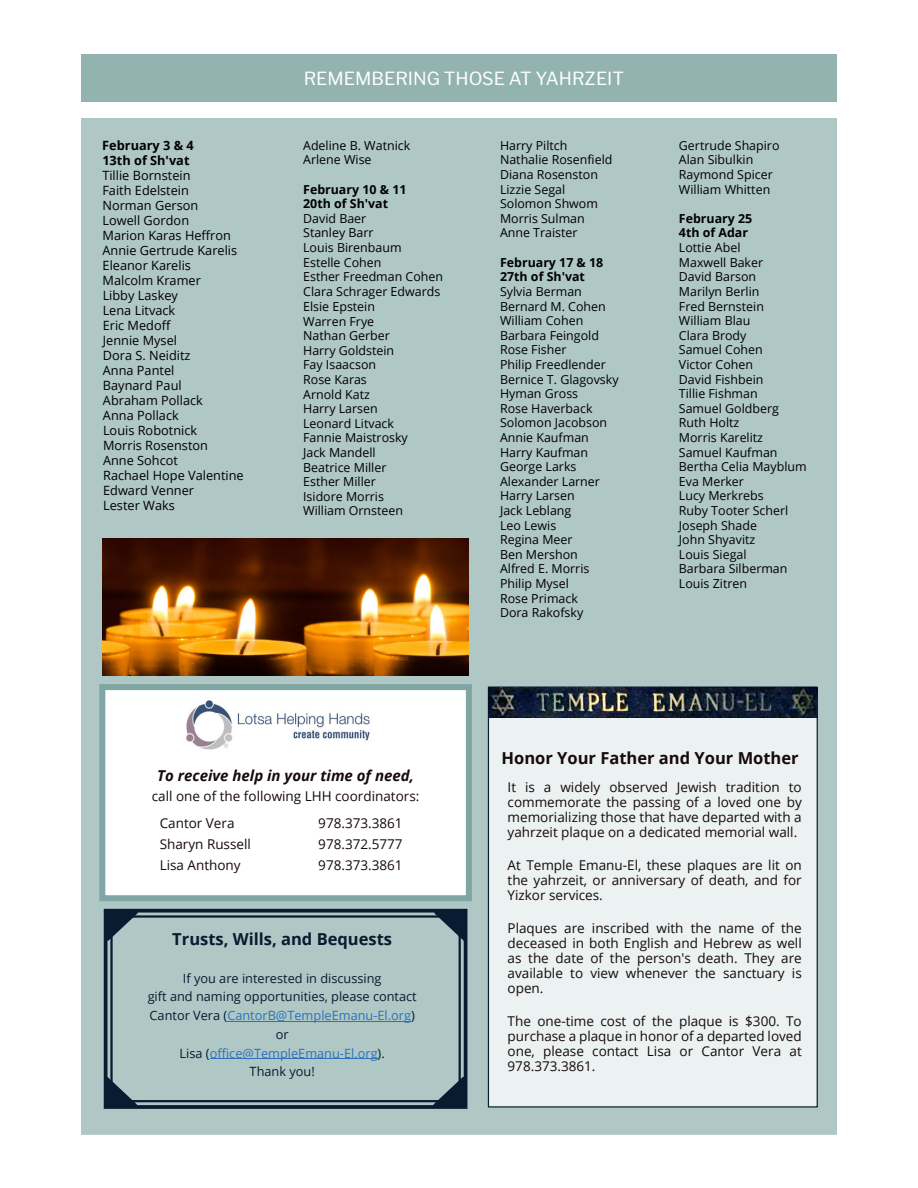
<style>
.page{position:relative;width:918px;height:1188px;background:#fff}
.page>*{position:absolute;margin:0;border:0;box-sizing:border-box;transform-origin:0 0}
.t1{font:18px "Libre Franklin";color:#fff}
.t2{font:700 16.5px "Open Sans";color:#170a0a}
.t3{font:700 16.5px "Open Sans";color:#081b30}
.t4{font:italic 700 15px "Open Sans";color:#170a0a}
.t5{font:13.5px/15px "Open Sans";color:#170a0a;text-align:justify}
.t6{font:12.75px/15px "Open Sans";color:#000}
.t7{font:12.75px/18.8px "Open Sans";color:#081b30;text-align:center}
.t8{font:700 12.75px/15px "Open Sans";color:#000}
.t9{font:12.45px/14.5px "Open Sans";color:#000}
.t10{font:700 12.45px/14.5px "Open Sans";color:#000}
.s1{color:#2c72bc}
</style>
<div class="page">
<div style="left:81px;top:54px;width:756px;height:47px;background:#92b3b0"></div>
<div style="left:81px;top:119px;width:756px;height:1015px;background:#afc7c5"></div>
<div style="left:99px;top:684px;width:373px;height:217px;background:#fff;border:6px solid #80a6a3"></div>
<img style="left:186px;top:700px;width:185px;height:50px">
<div style="left:110px;top:915px;width:351px;height:187px;border:2px solid #081b30"></div>
<svg style="left:109px;top:914px;width:33px;height:31px"></svg>
<svg style="left:430px;top:914px;width:32px;height:31px"></svg>
<svg style="left:429px;top:1073px;width:33px;height:31px"></svg>
<svg style="left:109px;top:1073px;width:33px;height:31px"></svg>
<div style="left:104px;top:909px;width:363px;height:200px;border:4px solid #081b30"></div>
<hr style="left:227px;top:1021px;width:184px;height:1px;background:#2c72bc">
<hr style="left:210px;top:1059px;width:168px;height:1px;background:#2c72bc">
<div style="left:488px;top:686px;width:330px;height:422px;background:#ecf1f1;border:1px solid #081b30"></div>
<img style="left:488px;top:687px;width:329px;height:30px">
<img style="left:102px;top:539px;width:367px;height:137px">
<p class="t8" style="left:102px;top:139px;width:93px">February 3 &amp; 4<br>13th of Sh'vat</p>
<p class="t6" style="left:102px;top:169px;width:143px">Tillie Bornstein<br>Faith Edelstein<br>Norman Gerson<br>Lowell Gordon<br>Marion Karas Heffron<br>Annie Gertrude Karelis<br>Eleanor Karelis<br>Malcolm Kramer<br>Libby Laskey<br>Lena Litvack<br>Eric Medoff<br>Jennie Mysel<br>Dora S. Neiditz<br>Anna Pantel<br>Baynard Paul<br>Abraham Pollack<br>Anna Pollack<br>Louis Robotnick<br>Morris Rosenston<br>Anne Sohcot<br>Rachael Hope Valentine<br>Edward Venner<br>Lester Waks</p>
<h1 class="t1" style="left:304px;top:68px;width:322px">REMEMBERING THOSE AT YAHRZEIT</h1>
<p class="t9" style="left:303px;top:139px;width:109px">Adeline B. Watnick<br>Arlene Wise</p>
<p class="t10" style="left:303px;top:183px;width:105px">February 10 &amp; 11<br>20th of Sh'vat</p>
<p class="t9" style="left:303px;top:212px;width:141px">David Baer<br>Stanley Barr<br>Louis Birenbaum<br>Estelle Cohen<br>Esther Freedman Cohen<br>Clara Schrager Edwards<br>Elsie Epstein<br>Warren Frye<br>Nathan Gerber<br>Harry Goldstein<br>Fay Isaacson<br>Rose Karas<br>Arnold Katz<br>Harry Larsen<br>Leonard Litvack<br>Fannie Maistrosky<br>Jack Mandell<br>Beatrice Miller<br>Esther Miller<br>Isidore Morris<br>William Ornsteen</p>
<p class="t9" style="left:500px;top:139px;width:114px">Harry Piltch<br>Nathalie Rosenfield<br>Diana Rosenston<br>Lizzie Segal<br>Solomon Shwom<br>Morris Sulman<br>Anne Traister</p>
<p class="t10" style="left:500px;top:256px;width:105px">February 17 &amp; 18<br>27th of Sh'vat</p>
<p class="t9" style="left:500px;top:285px;width:120px">Sylvia Berman<br>Bernard M. Cohen<br>William Cohen<br>Barbara Feingold<br>Rose Fisher<br>Philip Freedlender<br>Bernice T. Glagovsky<br>Hyman Gross<br>Rose Haverback<br>Solomon Jacobson<br>Annie Kaufman<br>Harry Kaufman<br>George Larks<br>Alexander Larner<br>Harry Larsen<br>Jack Leblang<br>Leo Lewis<br>Regina Meer<br>Ben Mershon<br>Alfred E. Morris<br>Philip Mysel<br>Rose Primack<br>Dora Rakofsky</p>
<p class="t9" style="left:679px;top:139px;width:102px">Gertrude Shapiro<br>Alan Sibulkin<br>Raymond Spicer<br>William Whitten</p>
<p class="t10" style="left:679px;top:212px;width:75px">February 25<br>4th of Adar</p>
<p class="t9" style="left:679px;top:242px;width:129px">Lottie Abel<br>Maxwell Baker<br>David Barson<br>Marilyn Berlin<br>Fred Bernstein<br>William Blau<br>Clara Brody<br>Samuel Cohen<br>Victor Cohen<br>David Fishbein<br>Tillie Fishman<br>Samuel Goldberg<br>Ruth Holtz<br>Morris Karelitz<br>Samuel Kaufman<br>Bertha Celia Mayblum<br>Eva Merker<br>Lucy Merkrebs<br>Ruby Tooter Scherl<br>Joseph Shade<br>John Shyavitz<br>Louis Siegal<br>Barbara Silberman<br>Louis Zitren</p>
<h2 class="t2" style="left:502px;top:751px;width:299px">Honor Your Father and Your Mother</h2>
<p class="t4" style="left:157px;top:770px;width:258px">To receive help in your time of need,</p>
<p class="t5" style="left:160px;top:784px;width:261px;line-height:27px;text-indent:-8px">call one of the following LHH coordinators:<br>Cantor Vera</p>
<p class="t5" style="left:318px;top:817px;width:86px">978.373.3861</p>
<p class="t5" style="left:160px;top:838px;width:93px">Sharyn Russell</p>
<p class="t5" style="left:318px;top:838px;width:86px">978.372.5777</p>
<p class="t5" style="left:160px;top:859px;width:83px">Lisa Anthony</p>
<p class="t5" style="left:318px;top:859px;width:86px">978.373.3861</p>
<h2 class="t3" style="left:172px;top:933px;width:221px">Trusts, Wills, and Bequests</h2>
<p class="t7" style="left:148px;top:970px;width:271px">If you are interested in discussing<br>gift and naming opportunities, please contact<br>Cantor Vera (<span class="s1">CantorB@TempleEmanu-El.org</span>) or<br>Lisa (<span class="s1">office@TempleEmanu-El.org</span>).<br>Thank you!</p>
<p class="t5" style="left:508px;top:781px;width:296px">It is a widely observed Jewish tradition to commemorate the passing of a loved one by memorializing those that have departed with a yahrzeit plaque on a dedicated memorial wall.</p>
<p class="t5" style="left:508px;top:859px;width:296px">At Temple Emanu-El, these plaques are lit on the yahrzeit, or anniversary of death, and for Yizkor services.</p>
<p class="t5" style="left:508px;top:922px;width:296px">Plaques are inscribed with the name of the deceased in both English and Hebrew as well as the date of the person's death. They are available to view whenever the sanctuary is open.</p>
<p class="t5" style="left:508px;top:1015px;width:296px">The one-time cost of the plaque is $300. To purchase a plaque in honor of a departed loved one, please contact Lisa or Cantor Vera at 978.373.3861.</p>
</div>
